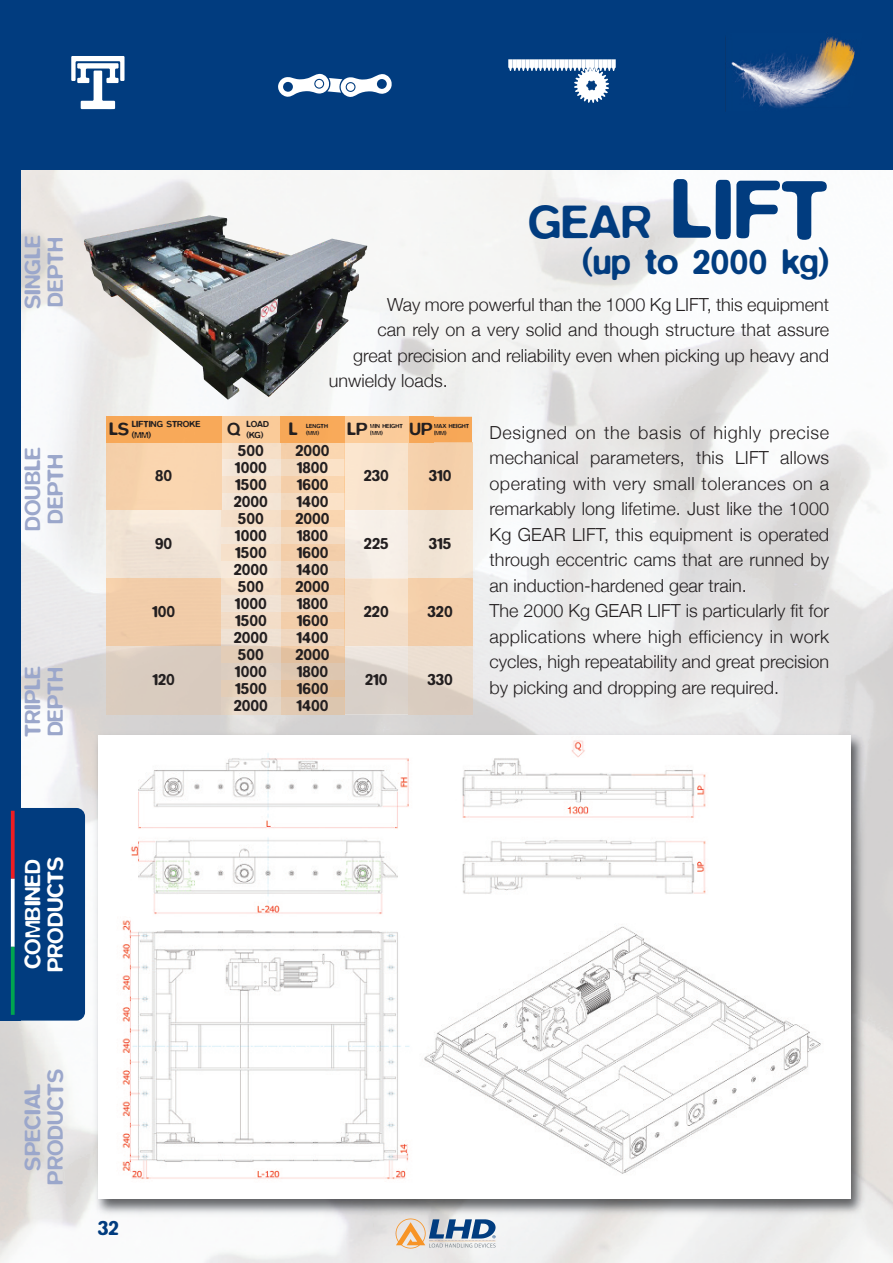
<style>
.page{position:relative;width:893px;height:1263px;background:#fff}
.page>*{position:absolute;margin:0;border:0;box-sizing:border-box;transform-origin:0 0}
.t1{font:500 48px "Blur";color:#013c7f}
.t2{font:500 36px "Blur";color:#013c7f}
.t3{font:500 22.5px/22.5px "Blur";color:#9ba7cb}
.t4{font:500 22.5px/22.5px "Blur";color:#fff}
.t5{font:500 21px "Blur";color:#013c7f}
.t6{font:300 18px/25.5px "Helvetica Neue";letter-spacing:.005em;color:#231f20}
.t7{font:500 18px "Blur";color:#231f20}
.t8{font:500 16.5px/17px "Blur";color:#231f20;text-align:justify}
.t9{font:500 9px/10.8px "Blur";color:#231f20}
.t10{font:500 6px/7.2px "Blur";color:#231f20}
.s1{font-size:84px}
</style>
<div class="page">
<img style="left:0;top:170px;width:893px;height:1093px">
<div style="left:0;top:0;width:893px;height:170px;background:#013c7f"></div>
<img style="left:91px;top:729px;width:779px;height:489px">
<img style="left:102px;top:736px;width:743px;height:461px">
<img style="left:106px;top:417px;width:366px;height:297px">
<img style="left:408px;top:442px;width:1px;height:68px">
<img style="left:408px;top:510px;width:1px;height:68px">
<img style="left:408px;top:578px;width:1px;height:68px">
<img style="left:408px;top:646px;width:1px;height:68px">
<svg style="left:344px;top:442px;width:1px;height:272px"></svg>
<img style="left:396px;top:1244px;width:29px;height:4px">
<div style="left:0;top:145px;width:21px;height:875px;background:#013c7f"></div>
<div style="left:13px;top:808px;width:72px;height:212px;background:#013c7f;border-radius:9px"></div>
<img style="left:297px;top:257px;width:65px;height:113px">
<img style="left:71px;top:56px;width:54px;height:25px">
<svg style="left:278px;top:74px;width:114px;height:23px"></svg>
<div style="left:347px;top:83px;width:7px;height:8px;background:#fff;border-radius:50%"></div>
<div style="left:315px;top:80px;width:8px;height:8px;background:#fff;border-radius:50%"></div>
<svg style="left:508px;top:59px;width:108px;height:44px"></svg>
<img style="left:725px;top:36px;width:130px;height:76px">
<svg style="left:434px;top:417px;width:1px;height:25px"></svg>
<svg style="left:370px;top:417px;width:1px;height:25px"></svg>
<svg style="left:11px;top:811px;width:4px;height:68px"></svg>
<svg style="left:11px;top:879px;width:4px;height:68px"></svg>
<svg style="left:11px;top:947px;width:4px;height:68px"></svg>
<p class="t3" style="left:21px;top:309px;width:75px;rotate:-90deg">SINGLE<br>DEPTH</p>
<p class="t3" style="left:21px;top:531px;width:85px;text-align:center;rotate:-90deg">DOUBLE<br>DEPTH</p>
<p class="t3" style="left:21px;top:737px;width:73px;rotate:-90deg">TRIPLE<br>DEPTH</p>
<h1 class="t1" style="left:528px;top:193px;width:303px">GEAR <span class="s1">LIFT</span></h1>
<h2 class="t2" style="left:582px;top:240px;width:249px">(up to 2000 kg)</h2>
<p class="t6" style="left:387px;top:291px;width:443px">Way more powerful than the 1000 Kg LIFT, this equipment</p>
<p class="t6" style="left:377px;top:317px;width:453px">can rely on a very solid and though structure that assure</p>
<p class="t6" style="left:353px;top:342px;width:478px">great precision and reliability even when picking up heavy and</p>
<p class="t6" style="left:329px;top:368px;width:121px">unwieldy loads.</p>
<p class="t6" style="left:489px;top:419px;width:341px">Designed on the basis of highly precise mechanical parameters, this LIFT allows operating with very small tolerances on a remarkably long lifetime. Just like the 1000<br>Kg GEAR LIFT, this equipment is operated through eccentric cams that are runned by an induction-hardened gear train.<br>The 2000 Kg GEAR LIFT is particularly fit for applications where high efficiency in work cycles, high repeatability and great precision by picking and dropping are required.</p>
<p class="t9" style="left:132px;top:418px;width:70px">LIFTING STROKE (MM)</p>
<p class="t10" style="left:434px;top:422px;width:37px">MAX HEIGHT</p>
<p class="t9" style="left:227px;top:418px;width:43px;text-indent:19px">LOAD<br><sup>Q</sup> (KG)</p>
<p class="t7" style="left:109px;top:418px;width:22px">LS</p>
<p class="t7" style="left:410px;top:418px;width:24px">UP</p>
<p class="t10" style="left:434px;top:429px;width:14px">(MM)</p>
<p class="t7" style="left:289px;top:418px;width:11px">L</p>
<p class="t7" style="left:347px;top:418px;width:22px">LP</p>
<p class="t10" style="left:370px;top:429px;width:14px">(MM)</p>
<p class="t10" style="left:306px;top:422px;width:23px">LENGTH (MM)</p>
<p class="t10" style="left:370px;top:422px;width:34px">MIN HEIGHT</p>
<p class="t8" style="left:234px;top:441px;width:36px;text-align:left">500<br>1000<br>1500<br>2000</p>
<p class="t8" style="left:295px;top:441px;width:36px">2000</p>
<p class="t8" style="left:296px;top:458px;width:34px">1800<br>1600<br>1400</p>
<p class="t8" style="left:155px;top:467px;width:19px">80</p>
<p class="t8" style="left:364px;top:467px;width:27px">230</p>
<p class="t8" style="left:429px;top:467px;width:24px">310</p>
<p class="t8" style="left:234px;top:510px;width:36px;text-align:left">500<br>1000<br>1500<br>2000</p>
<p class="t8" style="left:295px;top:510px;width:36px">2000<br>1800<br>1600<br>1400</p>
<p class="t8" style="left:155px;top:535px;width:19px">90</p>
<p class="t8" style="left:364px;top:535px;width:26px">225</p>
<p class="t8" style="left:429px;top:535px;width:24px">315</p>
<p class="t8" style="left:234px;top:578px;width:36px;text-align:left">500<br>1000<br>1500<br>2000</p>
<p class="t8" style="left:295px;top:578px;width:36px">2000<br>1800<br>1600<br>1400</p>
<p class="t8" style="left:152px;top:603px;width:25px">100</p>
<p class="t8" style="left:364px;top:603px;width:26px">220</p>
<p class="t8" style="left:427px;top:603px;width:27px">320</p>
<p class="t8" style="left:234px;top:646px;width:36px;text-align:left">500<br>1000<br>1500<br>2000</p>
<p class="t8" style="left:295px;top:646px;width:36px">2000<br>1800<br>1600<br>1400</p>
<p class="t8" style="left:152px;top:671px;width:24px">120</p>
<p class="t8" style="left:365px;top:671px;width:24px">210</p>
<p class="t8" style="left:427px;top:671px;width:27px">330</p>
<p class="t4" style="left:21px;top:972px;width:117px;rotate:-90deg">COMBINED<br>PRODUCTS</p>
<p class="t3" style="left:21px;top:1185px;width:117px;text-align:center;rotate:-90deg">SPECIAL<br>PRODUCTS</p>
<p class="t5" style="left:98px;top:1216px;width:23px">32</p>
</div>
